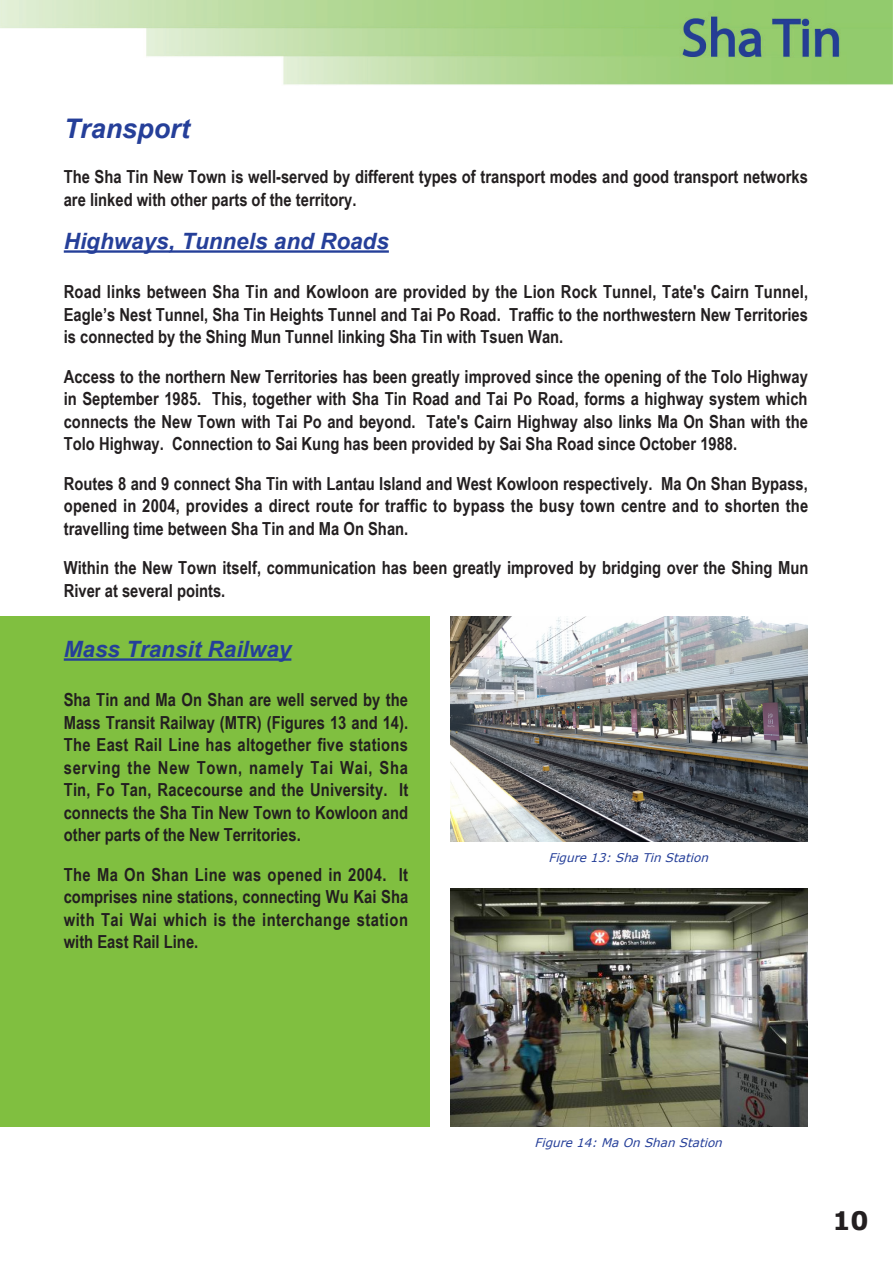
<style>
.page{position:relative;width:893px;height:1263px;background:#fff}
.page>*{position:absolute;margin:0;border:0;box-sizing:border-box;transform-origin:0 0}
.Sub_Title_en{font:italic 700 27px "Arial";color:#253f99}
.t1{font:700 25.5px "Verdana";color:#231f20}
.Sub_Sub_Title_en{font:italic 700 22.5px "Arial";color:#253f99}
.text_en{font:700 18px/22.5px "Arial Narrow";color:#231f20;text-align:justify}
.cap_en{font:italic 12px "Verdana";color:#253f99}
</style>
<div class="page">
<img style="left:0;top:0;width:893px;height:85px">
<div style="left:0;top:617px;width:429px;height:510px;background:#80bf40"></div>
<img style="left:451px;top:617px;width:357px;height:225px">
<img style="left:451px;top:889px;width:357px;height:238px">
<hr style="left:64px;top:250px;width:325px;height:3px;background:#253f99">
<hr style="left:64px;top:658px;width:227px;height:3px;background:#253f99">
<p class="Sub_Title_en" style="left:64px;top:110px;width:128px">Transport</p>
<p class="text_en" style="left:64px;top:165px;width:746px">The Sha Tin New Town is well-served by different types of transport modes and good transport networks are linked with other parts of the territory.</p>
<p class="Sub_Sub_Title_en" style="left:64px;top:226px;width:327px">Highways, Tunnels and Roads</p>
<p class="text_en" style="left:64px;top:280px;width:746px">Road links between Sha Tin and Kowloon are provided by the Lion Rock Tunnel, Tate's Cairn Tunnel, Eagle’s Nest Tunnel, Sha Tin Heights Tunnel and Tai Po Road. Traffic to the northwestern New Territories is connected by the Shing Mun Tunnel linking Sha Tin with Tsuen Wan.</p>
<p class="text_en" style="left:64px;top:364px;width:746px">Access to the northern New Territories has been greatly improved since the opening of the Tolo Highway in September 1985. This, together with Sha Tin Road and Tai Po Road, forms a highway system which connects the New Town with Tai Po and beyond. Tate's Cairn Highway also links Ma On Shan with the Tolo Highway. Connection to Sai Kung has been provided by Sai Sha Road since October 1988.</p>
<p class="text_en" style="left:64px;top:471px;width:746px">Routes 8 and 9 connect Sha Tin with Lantau Island and West Kowloon respectively. Ma On Shan Bypass, opened in 2004, provides a direct route for traffic to bypass the busy town centre and to shorten the travelling time between Sha Tin and Ma On Shan.</p>
<p class="text_en" style="left:64px;top:556px;width:746px">Within the New Town itself, communication has been greatly improved by bridging over the Shing Mun<br>River at several points.</p>
<p class="Sub_Sub_Title_en" style="left:64px;top:634px;width:229px">Mass Transit Railway</p>
<p class="text_en" style="left:64px;top:688px;width:346px">Sha Tin and Ma On Shan are well served by the Mass Transit Railway (MTR) (Figures 13 and 14).<br>The East Rail Line has altogether five stations serving the New Town, namely Tai Wai, Sha Tin, Fo Tan, Racecourse and the University. It connects the Sha Tin New Town to Kowloon and other parts of the New Territories.</p>
<p class="text_en" style="left:64px;top:862px;width:346px">The Ma On Shan Line was opened in 2004. It comprises nine stations, connecting Wu Kai Sha with Tai Wai which is the interchange station with East Rail Line.</p>
<p class="cap_en" style="left:548px;top:849px;width:165px">Figure13:ShaTinStation</p>
<p class="cap_en" style="left:534px;top:1134px;width:193px">Figure14:MaOnShanStation</p>
<h2 class="t1" style="left:832px;top:1202px;width:38px">10</h2>
</div>
